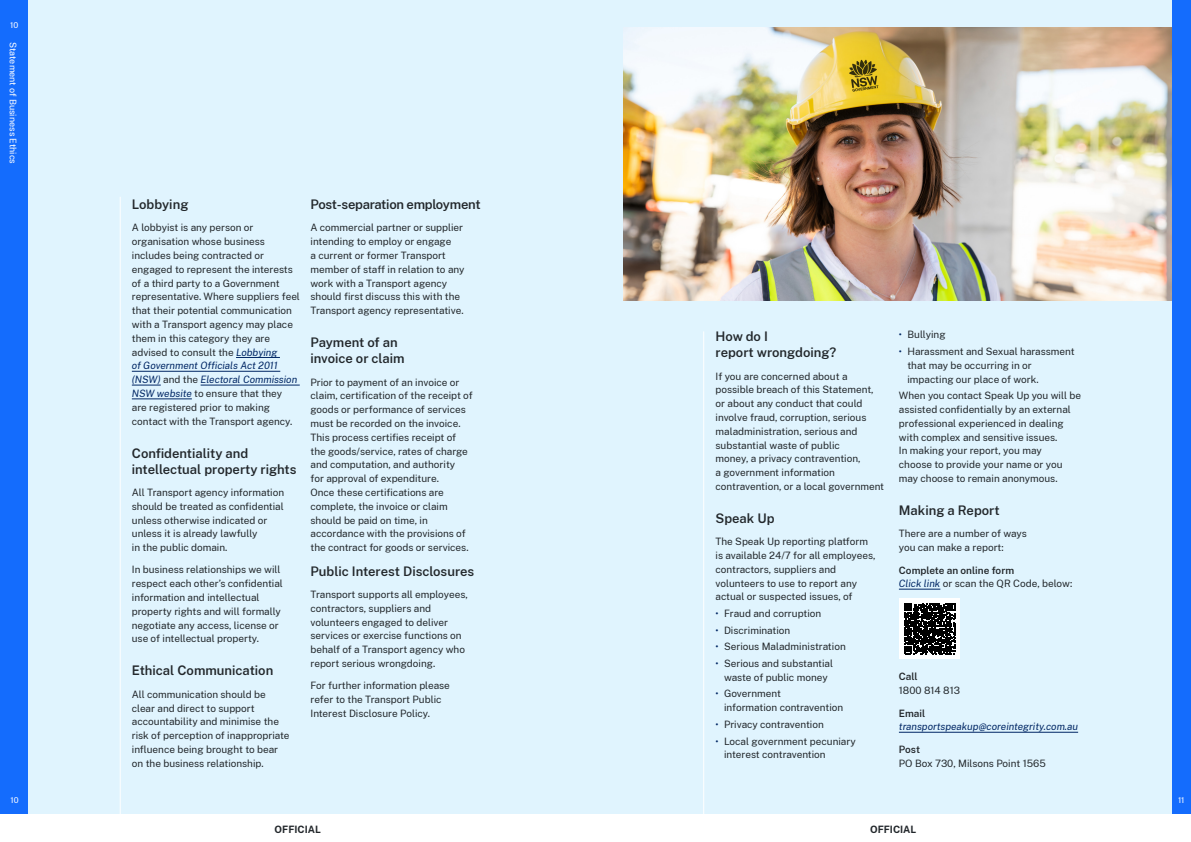
<style>
.page{position:relative;width:1191px;height:842px;background:#fff}
.page>*{position:absolute;margin:0;border:0;box-sizing:border-box;transform-origin:0 0}
.P_-_Body_title{font:600 13px/16px "Public Sans NSW";color:#22272b}
.P_-_Body_title-2{font:600 13px "Public Sans NSW";letter-spacing:-.02em;color:#22272b}
.P_-_Body{font:10px/13.8px "Public Sans NSW";color:#22272b}
.P_-_Bullets{font:10px/13.8px "Public Sans NSW";color:#22272b}
.P_-_Body-2{font:italic 10px/13.8px "Public Sans NSW";color:#002664}
.t1{font:700 10px "Public Sans NSW";color:#22272b}
.t2{font:9px "Public Sans NSW";color:#fff}
.t3{font:8px "Public Sans NSW";color:#fff}
.s1{font-style:italic;color:#002664}
.s2{color:#002664}
.s3{font-weight:600}
.s4{font-weight:600;font-style:normal;color:#22272b}
</style>
<div class="page">
<div style="left:28px;top:0;width:1150px;height:814px;background:#e0f4fe"></div>
<hr style="left:703px;top:331px;width:1px;height:488px;background:#fff">
<img style="left:624px;top:28px;width:547px;height:272px">
<hr style="left:120px;top:197px;width:1px;height:645px;background:#fff">
<hr style="left:236px;top:357px;width:44px;height:1px;background:#002664">
<hr style="left:132px;top:371px;width:148px;height:1px;background:#002664">
<svg style="left:132px;top:385px;width:29px;height:1px"></svg>
<hr style="left:201px;top:385px;width:99px;height:1px;background:#002664">
<hr style="left:132px;top:398px;width:60px;height:1px;background:#002664">
<hr style="left:899px;top:589px;width:41px;height:1px;background:#002664">
<hr style="left:899px;top:732px;width:179px;height:1px;background:#002664">
<div style="left:899px;top:598px;width:60px;height:61px;background:#fff"></div>
<svg style="left:904px;top:603px;width:51px;height:51px"></svg>
<div style="left:0;top:0;width:28px;height:814px;background:#146cfd"></div>
<div style="left:1171px;top:0;width:20px;height:814px;background:#146cfd"></div>
<p class="t3" style="left:10px;top:20px;width:10px">10</p>
<p class="t2" style="left:20px;top:42px;width:124px;rotate:90deg">Statement of Business Ethics</p>
<p class="P_-_Body_title" style="left:132px;top:195px;width:58px">Lobbying</p>
<p class="P_-_Body" style="left:132px;top:220px;width:170px">A lobbyist is any person or organisation whose business includes being contracted or engaged to represent the interests of a third party to a Government representative. Where suppliers feel that their potential communication with a Transport agency may place them in this category they are advised to consult the <span class="s1">Lobbying<br>of Government Officials Act 2011 (NSW)</span> and the <span class="s1">Electoral Commission<br>NSW website</span> to ensure that they<br>are registered prior to making contact with the Transport agency.</p>
<p class="P_-_Body_title" style="left:132px;top:444px;width:166px">Confidentiality and intellectual property rights</p>
<p class="P_-_Body" style="left:132px;top:485px;width:154px">All Transport agency information should be treated as confidential unless otherwise indicated or unless it is already lawfully<br>in the public domain.</p>
<p class="P_-_Body" style="left:132px;top:562px;width:153px">In business relationships we will respect each other’s confidential information and intellectual property rights and will formally negotiate any access, license or use of intellectual property.</p>
<p class="P_-_Body_title" style="left:132px;top:662px;width:143px">Ethical Communication</p>
<p class="P_-_Body" style="left:132px;top:687px;width:159px">All communication should be clear and direct to support accountability and minimise the risk of perception of inappropriate influence being brought to bear on the business relationship.</p>
<p class="P_-_Body_title-2" style="left:310px;top:195px;width:172px">Post-separation employment</p>
<p class="P_-_Body" style="left:310px;top:220px;width:155px">A commercial partner or supplier intending to employ or engage<br>a current or former Transport member of staff in relation to any work with a Transport agency should first discuss this with the<br>Transport agency representative.</p>
<p class="P_-_Body_title" style="left:310px;top:334px;width:96px">Payment of an invoice or claim</p>
<p class="P_-_Body" style="left:310px;top:374px;width:164px">Prior to payment of an invoice or claim, certification of the receipt of goods or performance of services must be recorded on the invoice.<br>This process certifies receipt of the goods/service, rates of charge and computation, and authority<br>for approval of expenditure.<br>Once these certifications are complete, the invoice or claim should be paid on time, in accordance with the provisions of the contract for goods or services.</p>
<p class="P_-_Body_title" style="left:310px;top:562px;width:165px">Public Interest Disclosures</p>
<p class="P_-_Body" style="left:310px;top:587px;width:159px">Transport supports all employees, contractors, suppliers and volunteers engaged to deliver services or exercise functions on behalf of a Transport agency who report serious wrongdoing.</p>
<p class="P_-_Body" style="left:310px;top:678px;width:141px">For further information please refer to the Transport Public<br>Interest Disclosure Policy.</p>
<p class="P_-_Body_title" style="left:715px;top:328px;width:122px">How do I<br>report wrongdoing?</p>
<p class="P_-_Body" style="left:715px;top:368px;width:170px">If you are concerned about a possible breach of this Statement, or about any conduct that could involve fraud, corruption, serious maladministration, serious and substantial waste of public<br>money, a privacy contravention,<br>a government information contravention, or a local government</p>
<p class="P_-_Body_title" style="left:715px;top:509px;width:60px">Speak Up</p>
<p class="P_-_Body" style="left:715px;top:534px;width:162px">The Speak Up reporting platform is available 24/7 for all employees, contractors, suppliers and volunteers to use to report any actual or suspected issues, of</p>
<p class="P_-_Bullets" style="left:715px;top:606px;width:107px"><span class="s2">•</span> Fraud and corruption</p>
<p class="P_-_Bullets" style="left:715px;top:622px;width:76px"><span class="s2">•</span> Discrimination</p>
<p class="P_-_Bullets" style="left:715px;top:639px;width:132px"><span class="s2">•</span> Serious Maladministration</p>
<p class="P_-_Bullets" style="left:715px;top:656px;width:119px;text-align:center"><span class="s2">•</span> Serious and substantial waste of public money</p>
<p class="P_-_Bullets" style="left:724px;top:686px;width:121px;text-indent:-9px"><span class="s2">•</span> Government<br>information contravention</p>
<p class="P_-_Bullets" style="left:715px;top:717px;width:110px"><span class="s2">•</span> Privacy contravention</p>
<p class="P_-_Bullets" style="left:724px;top:733px;width:133px;text-indent:-9px"><span class="s2">•</span> Local government pecuniary interest contravention</p>
<p class="P_-_Bullets" style="left:899px;top:327px;width:48px"><span class="s2">•</span> Bullying</p>
<p class="P_-_Bullets" style="left:907px;top:344px;width:169px;text-indent:-9px"><span class="s2">•</span> Harassment and Sexual harassment that may be occurring in or impacting our place of work.</p>
<p class="P_-_Body" style="left:899px;top:388px;width:184px">When you contact Speak Up you will be assisted confidentially by an external professional experienced in dealing with complex and sensitive issues.<br>In making your report, you may<br>choose to provide your name or you may choose to remain anonymous.</p>
<p class="P_-_Body_title" style="left:899px;top:501px;width:102px">Making a Report</p>
<p class="P_-_Body" style="left:899px;top:526px;width:129px">There are a number of ways you can make a report:</p>
<p class="P_-_Body" style="left:899px;top:562px;width:175px"><span class="s3">Complete an online form<br></span><span class="s1">Click link</span> or scan the QR Code, below:</p>
<p class="P_-_Body" style="left:899px;top:669px;width:63px"><span class="s3">Call<br></span>1800 814 813</p>
<p class="P_-_Body-2" style="left:899px;top:706px;width:181px"><span class="s4">Email </span>transportspeakup@coreintegrity.com.au</p>
<p class="P_-_Body" style="left:899px;top:741px;width:148px"><span class="s3">Post<br></span>PO Box 730, Milsons Point 1565</p>
<p class="t3" style="left:11px;top:794px;width:10px">10</p>
<p class="t3" style="left:1178px;top:794px;width:8px">11</p>
<p class="t1" style="left:275px;top:822px;width:48px">OFFICIAL</p>
<p class="t1" style="left:870px;top:822px;width:48px">OFFICIAL</p>
</div>
